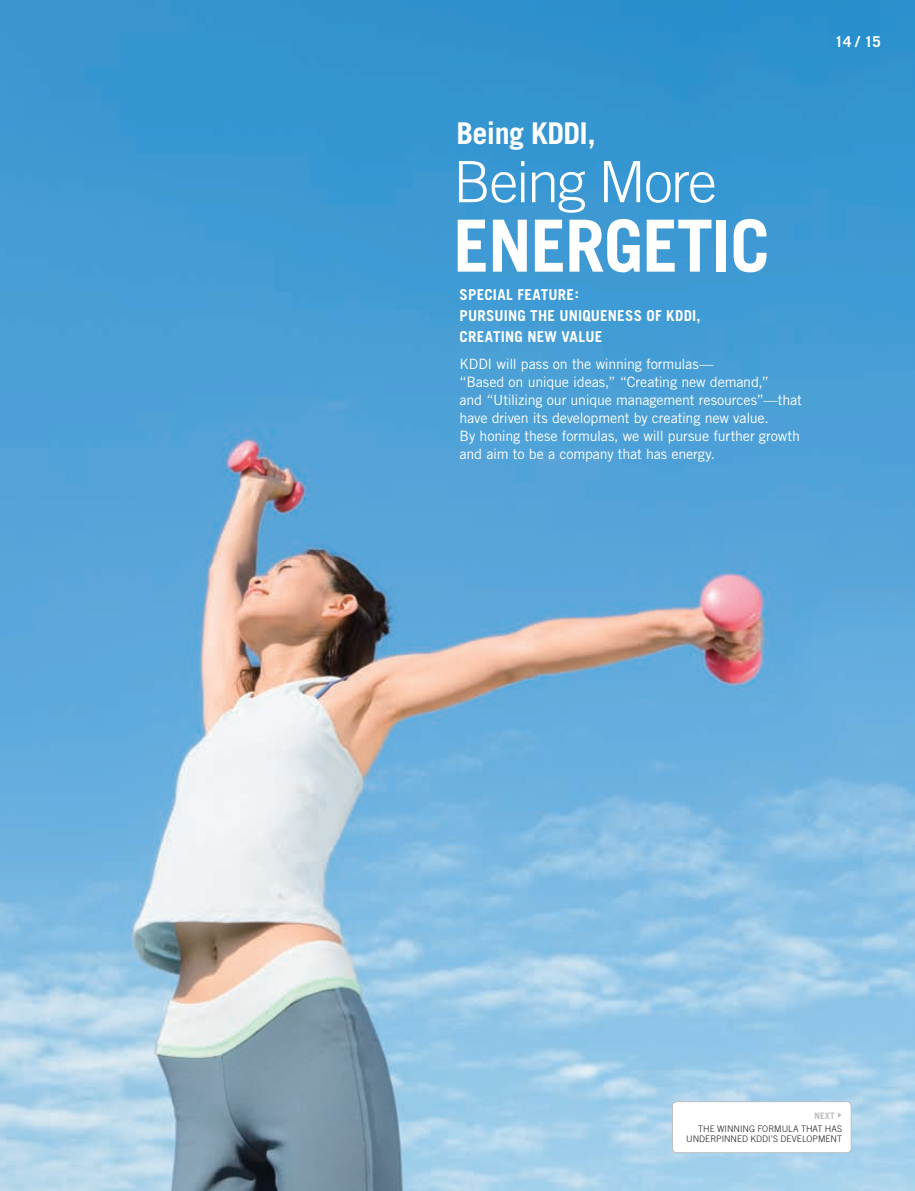
<style>
.page{position:relative;width:915px;height:1191px;background:#fff}
.page>*{position:absolute;margin:0;border:0;box-sizing:border-box;transform-origin:0 0}
.t1{font:700 72px "Trade Gothic";letter-spacing:-.02em;color:#fff}
.t2{font:300 57px "Trade Gothic";letter-spacing:-.03em;color:#fff}
.t3{font:700 30px "Trade Gothic";letter-spacing:-.02em;color:#fff}
.t4{font:700 15px/21px "Trade Gothic";letter-spacing:.015em;color:#fff}
.t5{font:14.25px/18px "Trade Gothic";letter-spacing:-.015em;color:#fff}
.t6{font:300 9px/13.2px "Trade Gothic";color:#231f20}
.s1{font-weight:700;color:#bcbdc0}
</style>
<div class="page">
<img style="left:0;top:0;width:914px;height:1191px">
<div style="left:672px;top:1101px;width:178px;height:51px;background:#fff;border-radius:4px"></div>
<div style="left:671px;top:1101px;width:180px;height:52px;border:1px solid #bcbdc0;border-radius:4px"></div>
<p class="t3" style="left:456px;top:114px;width:141px">BEING KDDI,</p>
<p class="t2" style="left:453px;top:148px;width:265px">Being More</p>
<p class="t1" style="left:453px;top:202px;width:318px">ENERGETIC</p>
<p class="t4" style="left:459px;top:284px;width:242px">SPECIAL FEATURE:<br>PURSUING THE UNIQUENESS OF KDDI,<br>CREATING NEW VALU</p>
<p class="t4" style="left:594px;top:326px;width:9px">E</p>
<p class="t5" style="left:459px;top:355px;width:344px">KDDI will pass on the winning formulas—<br>“Based on unique ideas,” “Creating new demand,”<br>and “Utilizing our unique management resources”—that have driven its development by creating new value.<br>By honing these formulas, we will pursue further growth and aim to be a company that has energy.</p>
<p class="t4" style="left:834px;top:31px;width:48px">14 / 15</p>
<p class="t6" style="left:698px;top:1108px;width:145px;text-indent:116px"><span class="s1">NEXT<br></span>THE WINN ING FORMULA THAT HAS</p>
<p class="t6" style="left:686px;top:1132px;width:45px">UNDERPINNE</p>
<p class="t6" style="left:742px;top:1132px;width:101px">D KDDI’S DEVELOPMENT</p>
</div>
